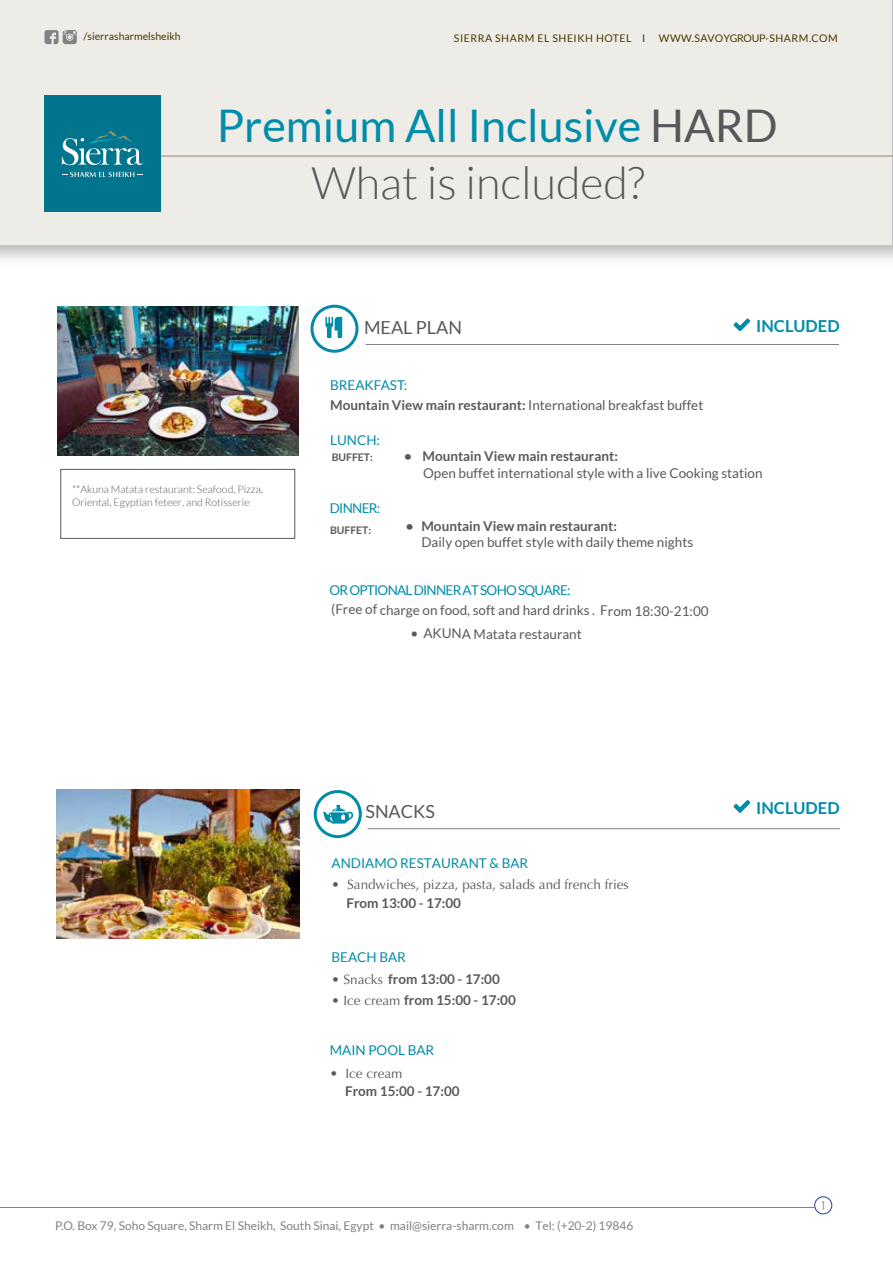
<style>
.page{position:relative;width:893px;height:1263px;background:#fff}
.page>*{position:absolute;margin:0;border:0;box-sizing:border-box;transform-origin:0 0}
.t1{font:45px "Lato";color:#008da9}
.t2{font:300 45px "Lato";color:#58585b}
.t3{font:18px "Lato";color:#58585b}
.t4{font:700 16.5px "Lato";color:#008ca8}
.t5{font:13.5px/19.2px "Lato";color:#59595c}
.t6{font:700 13.5px "Lato";color:#59595c}
.t7{font:13.5px "Lato";color:#008ca8}
.t8{font:13.5px "Optima";color:#58595b}
.t9{font:13.5px "Lato";letter-spacing:-.055em;color:#008ca8}
.t10{font:12px "Lato";color:#808285}
.t11{font:12px "Pontano Sans";color:#808285}
.t12{font:300 10.5px/12.6px "Lato";color:#59595c}
.t13{font:10.5px "Lato";letter-spacing:.035em;color:#4b3900}
.t14{font:10.5px "Lato";color:#4b3900}
.t15{font:700 10.5px "Lato";color:#59595c}
.s1{color:#58585b}
.s2{color:#008ca8}
.s3{font-weight:700}
.s4{font-family:"Optima";font-weight:400;color:#58595b}
</style>
<div class="page">
<hr style="left:366px;top:344px;width:473px;height:1px;background:#808285">
<img style="left:56px;top:790px;width:243px;height:148px">
<div style="left:310px;top:305px;width:48px;height:48px;border:3px solid #008ca8;border-radius:50%"></div>
<svg style="left:325px;top:317px;width:17px;height:21px"></svg>
<svg style="left:734px;top:319px;width:16px;height:12px"></svg>
<svg style="left:734px;top:800px;width:16px;height:13px"></svg>
<hr style="left:368px;top:828px;width:472px;height:1px;background:#808285">
<hr style="left:0;top:1207px;width:814px;height:1px;background:#808285">
<div style="left:814px;top:1196px;width:18px;height:18px;border:1px solid #25408f;border-radius:50%"></div>
<svg style="left:0;top:0;width:893px;height:259px;background:#d9d9d9"></svg>
<div style="left:0;top:0;width:891px;height:244px;background:#edece6"></div>
<hr style="left:139px;top:156px;width:754px;height:1px;background:#948671">
<div style="left:61px;top:469px;width:234px;height:70px;border:1px solid #59595c"></div>
<div style="left:314px;top:790px;width:48px;height:48px;border:3px solid #008ca8;border-radius:50%"></div>
<svg style="left:323px;top:805px;width:30px;height:18px"></svg>
<svg style="left:45px;top:30px;width:32px;height:14px"></svg>
<img style="left:57px;top:307px;width:241px;height:148px">
<div style="left:44px;top:96px;width:116px;height:116px;background:#00758d"></div>
<svg style="left:62px;top:131px;width:81px;height:34px"></svg>
<svg style="left:62px;top:171px;width:81px;height:6px"></svg>
<p class="t14" style="left:84px;top:30px;width:99px">/sierrasharmelsheikh</p>
<p class="t13" style="left:454px;top:32px;width:193px">SIERRA SHARM EL SHEIKH HOTEL I</p>
<p class="t13" style="left:659px;top:32px;width:180px">WWW.SAVOYGROUP-SHARM.COM</p>
<h1 class="t1" style="left:217px;top:100px;width:562px">Premium All Inclusive <span class="s1">HARD</span></h1>
<h1 class="t2" style="left:311px;top:159px;width:335px">What is included?</h1>
<h2 class="t3" style="left:364px;top:317px;width:100px">MEAL PLAN</h2>
<p class="t4" style="left:756px;top:316px;width:85px">INCLUDED</p>
<p class="t12" style="left:72px;top:483px;width:192px">**Akuna Matata restaurant: Seafood, Pizza,<br>Oriental, Egyptian feteer, and Rotisserie</p>
<p class="t5" style="left:330px;top:376px;width:375px"><span class="s2">BREAKFAST:<br></span><span class="s3">Mountain View main restaurant:</span> International breakfast buffet</p>
<p class="t7" style="left:330px;top:432px;width:51px">LUNCH:</p>
<p class="t6" style="left:404px;top:449px;width:215px">• Mountain View main restaurant:</p>
<p class="t5" style="left:423px;top:463px;width:341px">Open buffet international style with a live Cooking station</p>
<p class="t7" style="left:330px;top:500px;width:52px">DINNER:</p>
<p class="t15" style="left:330px;top:524px;width:43px">BUFFET:</p>
<p class="t15" style="left:332px;top:451px;width:43px">BUFFET:</p>
<p class="t6" style="left:406px;top:518px;width:213px">• Mountain View main restaurant:</p>
<p class="t5" style="left:421px;top:532px;width:273px">Daily open buffet style with daily theme nights</p>
<p class="t9" style="left:329px;top:583px;width:243px">OR OPTIONAL DINNERAT SOHO SQUARE:</p>
<p class="t5" style="left:410px;top:624px;width:173px">• AKUNA Matata restaurant</p>
<p class="t5" style="left:331px;top:600px;width:379px">(Free of charge on food, soft and hard drinks . From 18:30-21:00</p>
<h2 class="t3" style="left:365px;top:801px;width:71px">SNACKS</h2>
<p class="t7" style="left:332px;top:856px;width:198px">ANDIAMO RESTAURANT &amp; BAR</p>
<p class="t8" style="left:332px;top:877px;width:299px">• Sandwiches, pizza, pasta, salads and french fries</p>
<p class="t6" style="left:347px;top:895px;width:116px">From 13:00 - 17:00</p>
<p class="t7" style="left:332px;top:949px;width:76px">BEACH BAR</p>
<p class="t6" style="left:332px;top:972px;width:170px"><span class="s4">• Snacks</span> from 13:00 - 17:00</p>
<p class="t6" style="left:332px;top:993px;width:186px"><span class="s4">• Ice cream</span> from 15:00 - 17:00</p>
<p class="t7" style="left:330px;top:1043px;width:106px">MAIN POOL BAR</p>
<p class="t8" style="left:330px;top:1065px;width:74px">• Ice cream</p>
<p class="t6" style="left:345px;top:1083px;width:116px">From 15:00 - 17:00</p>
<p class="t4" style="left:756px;top:798px;width:85px">INCLUDED</p>
<p class="t11" style="left:821px;top:1198px;width:5px">1</p>
<p class="t10" style="left:55px;top:1219px;width:580px">P.O. Box 79, Soho Square, Sharm El Sheikh, South Sinai, Egypt • mail@sierra-sharm.com • Tel: (+20-2) 19846</p>
</div>
